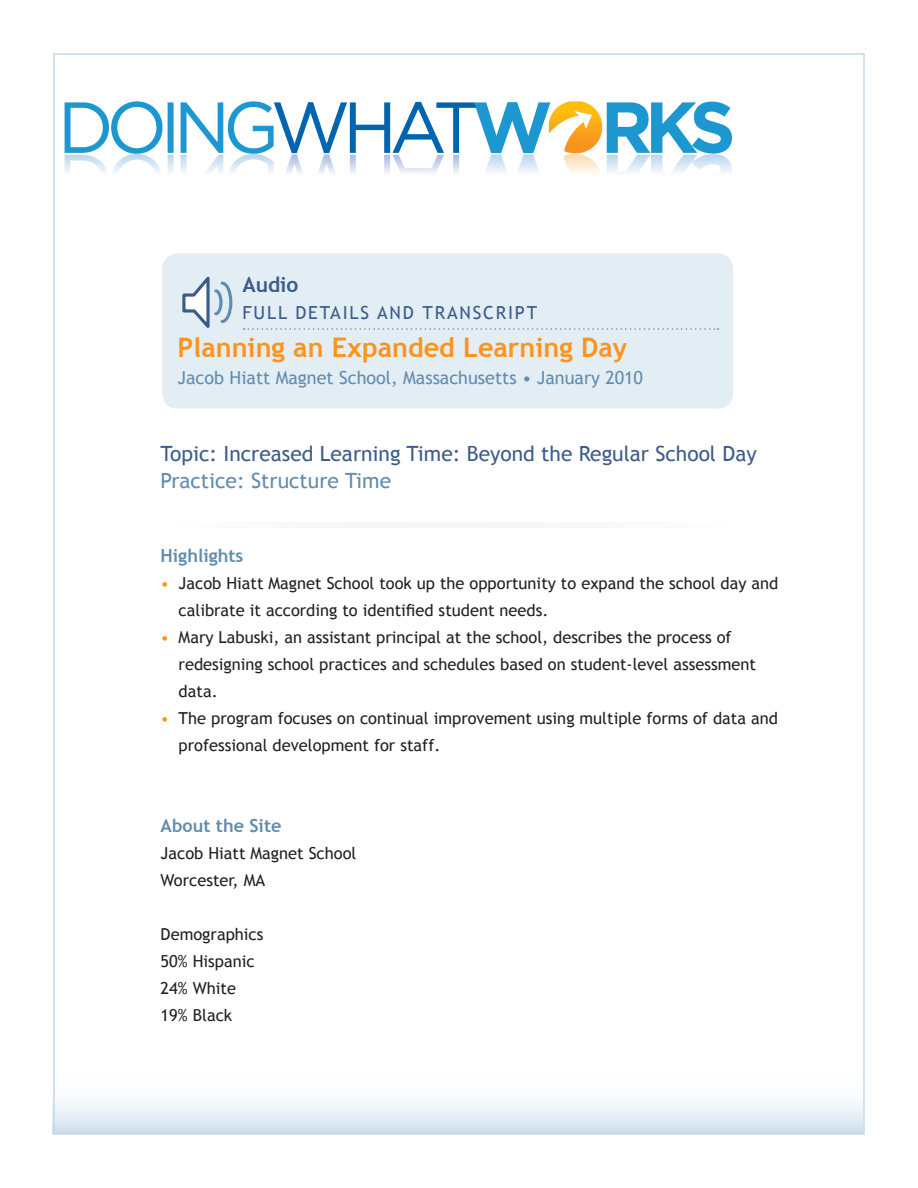
<style>
.page{position:relative;width:918px;height:1188px;background:#fff}
.page>*{position:absolute;margin:0;border:0;box-sizing:border-box;transform-origin:0 0}
.t1{font:700 27px "Trebuchet MS";color:#fa941c}
.t2{font:21px "Trebuchet MS";color:#3b5c8a}
.t3{font:21px "Trebuchet MS";color:#618cad}
.t4{font:700 21px "Trebuchet MS";color:#3b5c8a}
.t5{font:18px "Trebuchet MS";color:#618cad}
.t6{font:18px "Trebuchet MS";letter-spacing:.1em;color:#3b5c8a}
.t7{font:700 18px "Trebuchet MS";color:#618cad}
.t8{font:16.5px/27px "Trebuchet MS";color:#231f20}
.s1{color:#fa941c}
</style>
<div class="page">
<svg style="left:56px;top:1102px;width:806px;height:30px"></svg>
<div style="left:171px;top:522px;width:564px;height:6px;border:2px solid #fff"></div>
<div style="left:162px;top:254px;width:571px;height:155px;background:#e3edf4;border-radius:15px"></div>
<svg style="left:244px;top:328px;width:474px;height:2px"></svg>
<svg style="left:182px;top:276px;width:51px;height:52px"></svg>
<img style="left:64px;top:101px;width:668px;height:72px">
<p class="t4" style="left:242px;top:271px;width:58px">Audio</p>
<p class="t6" style="left:242px;top:302px;width:296px">FULL DETAILS AND TRANSCRIPT</p>
<p class="t1" style="left:178px;top:330px;width:451px">Planning an Expanded Learning Day</p>
<p class="t5" style="left:178px;top:367px;width:467px">Jacob Hiatt Magnet School, Massachusetts • January 2010</p>
<p class="t2" style="left:161px;top:441px;width:598px">Topic: Increased Learning Time: Beyond the Regular School Day</p>
<p class="t3" style="left:161px;top:468px;width:232px">Practice: Structure Time</p>
<p class="t7" style="left:161px;top:544px;width:84px">Highlights</p>
<p class="t8" style="left:179px;top:570px;width:601px;text-indent:-18px"><span class="s1">•</span> Jacob Hiatt Magnet School took up the opportunity to expand the school day and calibrate it according to identified student needs.</p>
<p class="t8" style="left:179px;top:624px;width:579px;text-indent:-18px"><span class="s1">•</span> Mary Labuski, an assistant principal at the school, describes the process of redesigning school practices and schedules based on student-level assessment data.</p>
<p class="t8" style="left:179px;top:705px;width:601px;text-indent:-18px"><span class="s1">•</span> The program focuses on continual improvement using multiple forms of data and professional development for staff.</p>
<p class="t7" style="left:161px;top:814px;width:122px">About the Site</p>
<p class="t8" style="left:161px;top:840px;width:197px">Jacob Hiatt Magnet School</p>
<p class="t8" style="left:161px;top:867px;width:106px">Worcester, MA</p>
<p class="t8" style="left:161px;top:921px;width:104px">Demographics</p>
<p class="t8" style="left:161px;top:948px;width:96px">50% Hispanic</p>
<p class="t8" style="left:161px;top:975px;width:77px">24% White</p>
<p class="t8" style="left:161px;top:1002px;width:73px">19% Black</p>
</div>
